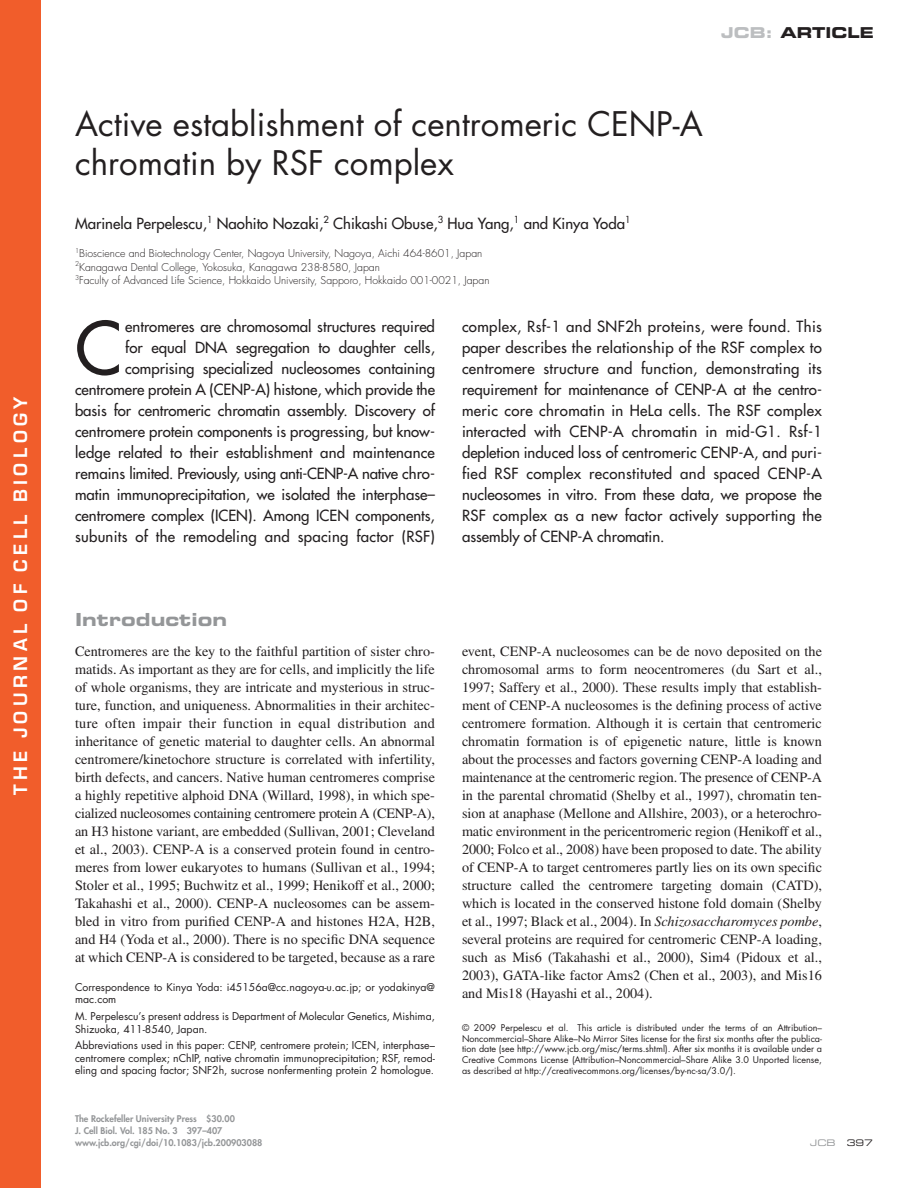
<style>
.page{position:relative;width:918px;height:1188px;background:#fff}
.page>*{position:absolute;margin:0;border:0;box-sizing:border-box;transform-origin:0 0}
.t1{font:500 70.65px "Futura Std";color:#231f20}
.t2{font:33px/38.2px "Futura Std";color:#231f20}
.t3{font:600 18px "Eurostile";letter-spacing:.25em;color:#fff}
.t4{font:18px "Eurostile LT Std Bold Ex 2";letter-spacing:.005em;color:#949698}
.t5{font:500 15px/21px "Futura Std";color:#231f20;text-align:right}
.t6{font:15px "Eurostile LT Std Bold Ex 2";color:#231f20}
.t7{font:14.25px/18px "Times LT Std";color:#231f20;text-align:justify}
.t8{font:10.5px/12.3px "Futura Std";color:#231f20}
.t9{font:300 10.5px/13.5px "Futura Std";color:#231f20}
.t10{font:9px/10.8px "Futura Std";color:#231f20;text-align:justify}
.t11{font:800 9px/12px "Futura Std";color:#949698}
.t12{font:9px "Eurostile LT Std Ex 2";color:#949698}
.t13{font:9px "Eurostile LT Std Ex 2";color:#231f20}
.s1{color:#bcbec0}
.s2{font-style:italic}
</style>
<div class="page">
<div style="left:0;top:0;width:40px;height:1188px;background:#f15d2b"></div>
<p class="t3" style="left:13px;top:795px;width:400px;rotate:-90deg">THE JOURNAL OF CELL BIOLOGY</p>
<p class="t6" style="left:721px;top:22px;width:154px"><span class="s1">JCB:</span> ARTICLE</p>
<h2 class="t2" style="left:75px;top:105px;width:629px">Active establishment of centromeric CENP-A chromatin by RSF complex</h2>
<p class="t5" style="left:75px;top:213px;width:557px">Marinela Perpelescu,<sup>1</sup> Naohito Nozaki,<sup>2</sup> Chikashi Obuse,<sup>3</sup> Hua Yang,<sup>1</sup> and Kinya Yoda<sup>1</sup></p>
<p class="t9" style="left:75px;top:247px;width:416px"><sup>1</sup>Bioscience and Biotechnology Center, Nagoya University, Nagoya, Aichi 464-8601, Japan<br><sup>2</sup>Kanagawa Dental College, Yokosuka, Kanagawa 238-8580, Japan<br><sup>3</sup>Faculty of Advanced Life Science, Hokkaido University, Sapporo, Hokkaido 001-0021, Japan</p>
<p class="t5" style="left:75px;top:316px;width:362px">entromeres are chromosomal structures required<br>for equal DNA segregation to daughter cells, comprising specialized nucleosomes containing centromere protein A (CENP-A) histone, which provide the basis for centromeric chromatin assembly. Discovery of centromere protein components is progressing, but know&shy;ledge related to their establishment and maintenance remains limited. Previously, using anti-CENP-A native chro&shy;matin immunoprecipitation, we isolated the interphase– centromere complex (ICEN). Among ICEN components, subunits of the remodeling and spacing factor (RSF)</p>
<p class="t5" style="left:462px;top:316px;width:362px;text-align:justify">complex, Rsf-1 and SNF2h proteins, were found. This paper describes the relationship of the RSF complex to centromere structure and function, demonstrating its requirement for maintenance of CENP-A at the centro&shy;meric core chromatin in HeLa cells. The RSF complex interacted with CENP-A chromatin in mid-G1. Rsf-1 depletion induced loss of centromeric CENP-A, and puri&shy;fied RSF complex reconstituted and spaced CENP-A nucleosomes in vitro. From these data, we propose the RSF complex as a new factor actively supporting the assembly of CENP-A chromatin.</p>
<h1 class="t1" style="left:75px;top:304px;width:48px">C</h1>
<p class="t4" style="left:75px;top:607px;width:154px">Introduction</p>
<p class="t7" style="left:75px;top:642px;width:362px">Centromeres are the key to the faithful partition of sister chro&shy;matids. As important as they are for cells, and implicitly the life of whole organisms, they are intricate and mysterious in struc&shy;ture, function, and uniqueness. Abnormalities in their architec&shy;ture often impair their function in equal distribution and inheritance of genetic material to daughter cells. An abnormal centromere/kinetochore structure is correlated with infertility, birth defects, and cancers. Native human centromeres comprise a highly repetitive alphoid DNA (Willard, 1998), in which spe&shy;cialized nucleosomes containing centromere protein A (CENP-A), an H3 histone variant, are embedded (Sullivan, 2001; Cleveland et al., 2003). CENP-A is a conserved protein found in centro&shy;meres from lower eukaryotes to humans (Sullivan et al., 1994; Stoler et al., 1995; Buchwitz et al., 1999; Henikoff et al., 2000; Takahashi et al., 2000). CENP-A nucleosomes can be assem&shy;bled in vitro from purified CENP-A and histones H2A, H2B, and H4 (Yoda et al., 2000). There is no specific DNA sequence at which CENP-A is considered to be targeted, because as a rare</p>
<p class="t7" style="left:462px;top:642px;width:362px">event, CENP-A nucleosomes can be de novo deposited on the chromosomal arms to form neocentromeres (du Sart et al., 1997; Saffery et al., 2000). These results imply that establish&shy;ment of CENP-A nucleosomes is the defining process of active centromere formation. Although it is certain that centromeric chromatin formation is of epigenetic nature, little is known about the processes and factors governing CENP-A loading and maintenance at the centromeric region. The presence of CENP-A in the parental chromatid (Shelby et al., 1997), chromatin ten&shy;sion at anaphase (Mellone and Allshire, 2003), or a heterochro&shy;matic environment in the pericentromeric region (Henikoff et al., 2000; Folco et al., 2008) have been proposed to date. The ability of CENP-A to target centromeres partly lies on its own specific structure called the centromere targeting domain (CATD), which is located in the conserved histone fold domain (Shelby et al., 1997; Black et al., 2004). In <span class="s2">Schizosaccharomyces pombe</span>, several proteins are required for centromeric CENP-A loading, such as Mis6 (Takahashi et al., 2000), Sim4 (Pidoux et al., 2003), GATA-like factor Ams2 (Chen et al., 2003), and Mis16 and Mis18 (Hayashi et al., 2004).</p>
<p class="t8" style="left:75px;top:981px;width:362px">Correspondence to Kinya Yoda: i45156a@cc.nagoya-u.ac.jp; or yodakinya@ mac.com</p>
<p class="t8" style="left:75px;top:1010px;width:361px">M. Perpelescu’s present address is Department of Molecular Genetics, Mishima,<br>Shizuoka, 411-8540, Japan.</p>
<p class="t8" style="left:75px;top:1040px;width:362px;text-align:justify">Abbreviations used in this paper: CENP, centromere protein; ICEN, interphase– centromere complex; nChIP, native chromatin immunoprecipitation; RSF, remod&shy;eling and spacing factor; SNF2h, sucrose nonfermenting protein 2 homologue.</p>
<p class="t10" style="left:462px;top:1022px;width:362px">© 2009 Perpelescu et al. This article is distributed under the terms of an Attribution– Noncommercial–Share Alike–No Mirror Sites license for the first six months after the publica&shy;tion date (see http://www.jcb.org/misc/terms.shtml). After six months it is available under a Creative Commons License (Attribution–Noncommercial–Share Alike 3.0 Unported license, as described at http://creativecommons.org/licenses/by-nc-sa/3.0/).</p>
<p class="t11" style="left:75px;top:1112px;width:189px">The Rockefeller University Press $30.00<br>J. Cell Biol. Vol. 185 No. 3 397–407 www.jcb.org/cgi/doi/10.1083/jcb.200903088</p>
<p class="t12" style="left:810px;top:1136px;width:27px">JCB</p>
<p class="t13" style="left:847px;top:1136px;width:28px">397</p>
</div>
